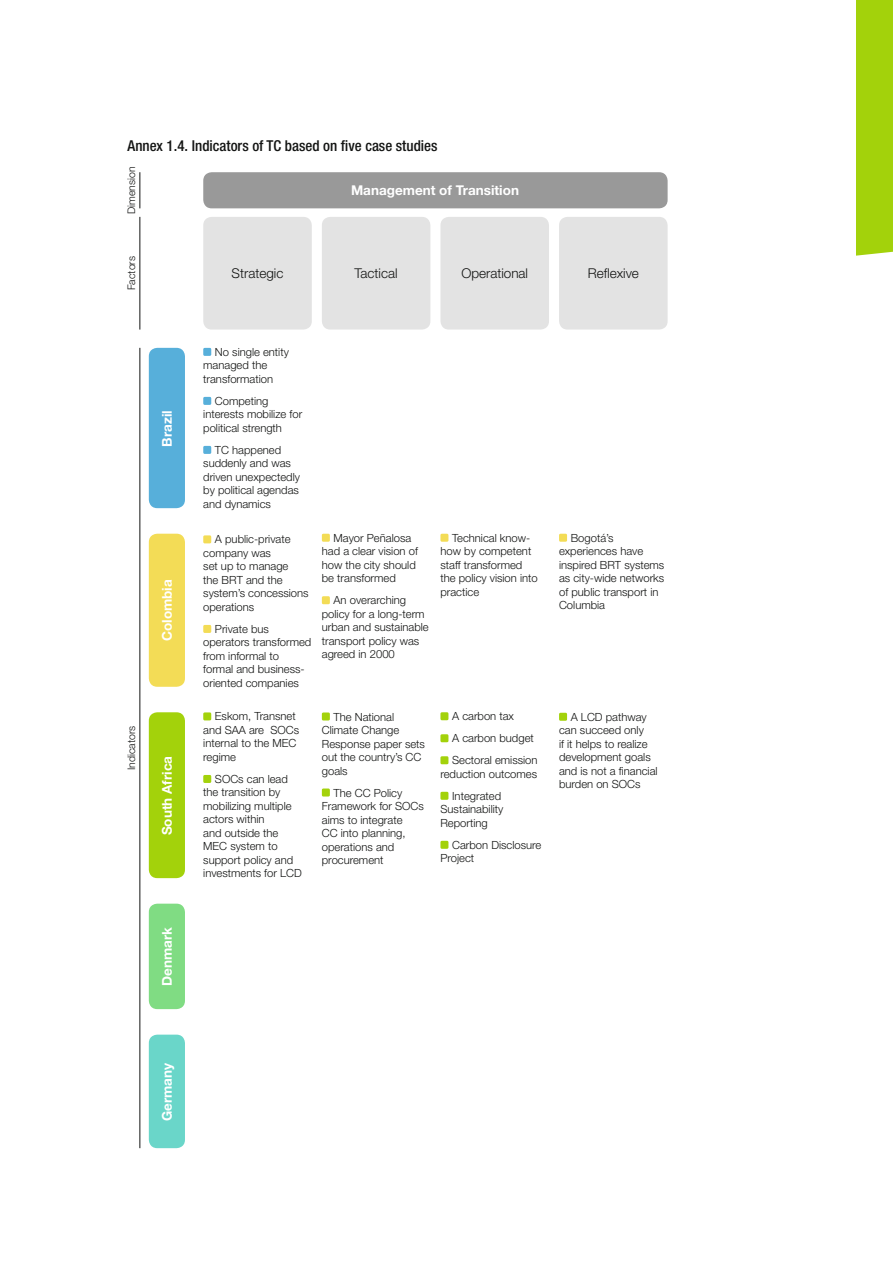
<style>
.page{position:relative;width:893px;height:1263px;background:#fff}
.page>*{position:absolute;margin:0;border:0;box-sizing:border-box;transform-origin:0 0}
.t1{font:500 condensed 15px "Helvetica Neue LT Std";color:#131413}
.t2{font:700 13.5px "Helvetica Neue LT Std";color:#fff}
.t3{font:300 13.5px "Helvetica Neue LT Std";color:#131413}
.t4{font:300 11.25px/13.5px "Helvetica Neue LT Std";color:#131413}
.t5{font:300 10.5px "Helvetica Neue LT Std";color:#131413}
</style>
<div class="page">
<div style="left:149px;top:348px;width:36px;height:160px;background:#57afda;border-radius:9px"></div>
<div style="left:149px;top:534px;width:36px;height:153px;background:#f3dc56;border-radius:9px"></div>
<div style="left:149px;top:712px;width:36px;height:166px;background:#a3d20b;border-radius:9px"></div>
<div style="left:149px;top:904px;width:36px;height:105px;background:#80dc83;border-radius:9px"></div>
<div style="left:149px;top:1035px;width:36px;height:113px;background:#6ad6c9;border-radius:9px"></div>
<div style="left:203px;top:217px;width:109px;height:113px;background:#e3e3e3;border-radius:9px"></div>
<div style="left:322px;top:217px;width:108px;height:113px;background:#e3e3e3;border-radius:9px"></div>
<div style="left:440px;top:217px;width:109px;height:113px;background:#e3e3e3;border-radius:9px"></div>
<div style="left:203px;top:348px;width:8px;height:8px;background:#57afda;border-radius:2px"></div>
<div style="left:203px;top:397px;width:8px;height:8px;background:#57afda;border-radius:2px"></div>
<div style="left:203px;top:446px;width:8px;height:8px;background:#57afda;border-radius:2px"></div>
<div style="left:203px;top:535px;width:8px;height:8px;background:#f3dc56;border-radius:2px"></div>
<div style="left:203px;top:625px;width:8px;height:8px;background:#f3dc56;border-radius:2px"></div>
<div style="left:203px;top:712px;width:8px;height:8px;background:#a3d20b;border-radius:2px"></div>
<div style="left:203px;top:775px;width:8px;height:8px;background:#a3d20b;border-radius:2px"></div>
<div style="left:322px;top:534px;width:8px;height:8px;background:#f3dc56;border-radius:2px"></div>
<div style="left:322px;top:596px;width:8px;height:8px;background:#f3dc56;border-radius:2px"></div>
<div style="left:322px;top:712px;width:8px;height:8px;background:#a3d20b;border-radius:2px"></div>
<div style="left:322px;top:788px;width:8px;height:8px;background:#a3d20b;border-radius:2px"></div>
<div style="left:440px;top:534px;width:8px;height:8px;background:#f3dc56;border-radius:2px"></div>
<div style="left:440px;top:712px;width:8px;height:8px;background:#a3d20b;border-radius:2px"></div>
<div style="left:440px;top:734px;width:8px;height:8px;background:#a3d20b;border-radius:2px"></div>
<div style="left:440px;top:756px;width:8px;height:8px;background:#a3d20b;border-radius:2px"></div>
<div style="left:440px;top:792px;width:8px;height:8px;background:#a3d20b;border-radius:2px"></div>
<div style="left:440px;top:841px;width:8px;height:8px;background:#a3d20b;border-radius:2px"></div>
<div style="left:203px;top:172px;width:465px;height:36px;background:#999;border-radius:9px"></div>
<div style="left:559px;top:217px;width:109px;height:113px;background:#e3e3e3;border-radius:9px"></div>
<div style="left:559px;top:534px;width:8px;height:8px;background:#f3dc56;border-radius:2px"></div>
<div style="left:559px;top:713px;width:8px;height:8px;background:#a3d20b;border-radius:2px"></div>
<div style="left:857px;top:0;width:36px;height:256px;background:#a3d20b"></div>
<svg style="left:856px;top:252px;width:37px;height:4px"></svg>
<hr style="left:140px;top:172px;width:1px;height:36px;background:#131413">
<hr style="left:140px;top:217px;width:1px;height:113px;background:#131413">
<hr style="left:140px;top:348px;width:1px;height:800px;background:#131413">
<h1 class="t1" style="left:128px;top:137px;width:311px">Annex 1.4. Indicators of TC based on five case studies</h1>
<p class="t5" style="left:125px;top:214px;width:49px;rotate:-90deg">Dimension</p>
<p class="t5" style="left:125px;top:290px;width:35px;rotate:-90deg">Factors</p>
<p class="t2" style="left:351px;top:182px;width:169px">Management of Transition</p>
<p class="t3" style="left:232px;top:265px;width:53px">Strategic</p>
<p class="t3" style="left:355px;top:265px;width:45px">Tactical</p>
<p class="t3" style="left:461px;top:265px;width:68px">Operational</p>
<p class="t3" style="left:588px;top:265px;width:53px">Reflexive</p>
<p class="t2" style="left:159px;top:447px;width:38px;rotate:-90deg">Brazil</p>
<p class="t2" style="left:159px;top:641px;width:63px;rotate:-90deg">Colombia</p>
<p class="t5" style="left:125px;top:770px;width:46px;rotate:-90deg">Indicators</p>
<p class="t2" style="left:159px;top:835px;width:81px;rotate:-90deg">South Africa</p>
<p class="t2" style="left:159px;top:986px;width:60px;rotate:-90deg">Denmark</p>
<p class="t4" style="left:203px;top:345px;width:87px;text-indent:12px">No single entity managed the transformation</p>
<p class="t4" style="left:203px;top:394px;width:100px;text-indent:12px">Competing interests mobilize for political strength</p>
<p class="t4" style="left:203px;top:443px;width:98px;text-indent:12px">TC happened suddenly and was driven unexpectedly by political agendas and dynamics</p>
<p class="t4" style="left:203px;top:532px;width:107px;text-indent:12px">A public-private company was<br>set up to manage<br>the BRT and the system’s concessions operations</p>
<p class="t4" style="left:203px;top:622px;width:110px;text-indent:12px">Private bus operators transformed from informal to formal and business&shy;oriented companies</p>
<p class="t4" style="left:203px;top:709px;width:97px;text-indent:12px">Eskom, Transnet and SAA are SOCs internal to the MEC regime</p>
<p class="t4" style="left:203px;top:772px;width:100px;text-indent:12px">SOCs can lead the transition by mobilizing multiple actors within<br>and outside the<br>MEC system to support policy and investments for LCD</p>
<p class="t4" style="left:322px;top:531px;width:98px;text-indent:12px">Mayor Peñalosa had a clear vision of how the city should be transformed</p>
<p class="t4" style="left:322px;top:593px;width:108px;text-indent:12px">An overarching policy for a long-term urban and sustainable transport policy was agreed in 2000</p>
<p class="t4" style="left:322px;top:709px;width:105px;text-indent:12px">The National<br>Climate Change<br>Response paper sets out the country’s CC goals</p>
<p class="t4" style="left:322px;top:785px;width:104px;text-indent:12px">The CC Policy<br>Framework for SOCs aims to integrate<br>CC into planning, operations and procurement</p>
<p class="t4" style="left:440px;top:531px;width:99px;text-indent:12px">Technical know&shy;how by competent staff transformed the policy vision into practice</p>
<p class="t4" style="left:452px;top:705px;width:87px;line-height:22px">A carbon tax<br>A carbon budget<br>Sectoral emission</p>
<p class="t4" style="left:452px;top:762px;width:87px;line-height:22px;text-indent:-12px">reduction outcomes<br>Integrated</p>
<p class="t4" style="left:440px;top:802px;width:64px">Sustainability<br>Reporting</p>
<p class="t4" style="left:440px;top:838px;width:102px;text-indent:12px">Carbon Disclosure<br>Project</p>
<p class="t4" style="left:559px;top:531px;width:107px;text-indent:12px">Bogotá’s experiences have inspired BRT systems as city-wide networks of public transport in<br>Columbia</p>
<p class="t4" style="left:559px;top:710px;width:100px;text-indent:12px">A LCD pathway can succeed only<br>if it helps to realize development goals and is not a financial burden on SOCs</p>
<p class="t2" style="left:159px;top:1121px;width:60px;rotate:-90deg">Germany</p>
</div>
